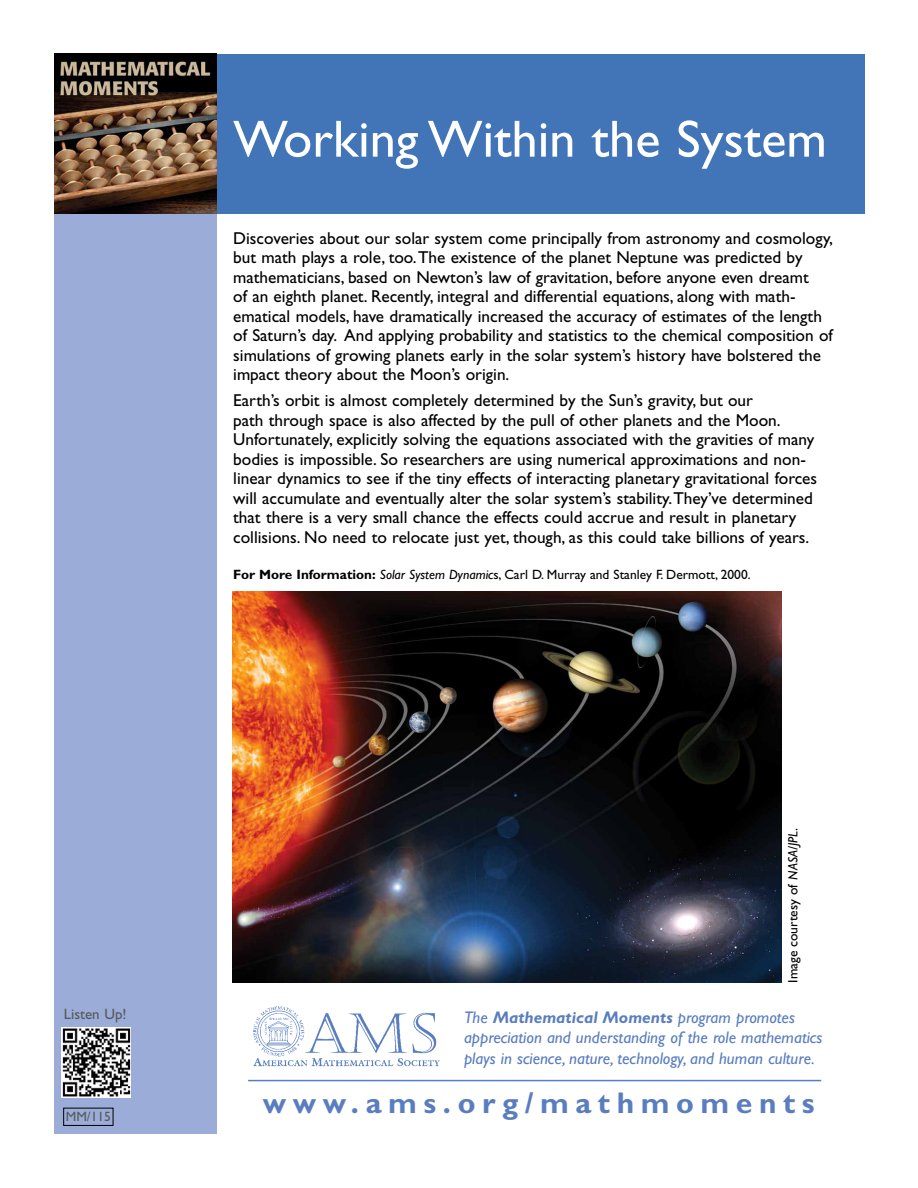
<style>
.page{position:relative;width:918px;height:1188px;background:#fff}
.page>*{position:absolute;margin:0;border:0;box-sizing:border-box;transform-origin:0 0}
.t1{font:52.5px "Gill Sans";color:#fff}
.t2{font:700 30px "Gill Sans";letter-spacing:.22em;color:#597dbf}
.t3{font:17.25px/19.5px "Gill Sans";color:#000}
.t4{font:italic 16.8px/20.2px "Gill Sans";color:#597dbf}
.t5{font:15px "Gill Sans";color:#58595b}
.t6{font:13.5px "Gill Sans";color:#000}
.t7{font:13.5px "Gill Sans";color:#58595b}
.s1{font-weight:700}
.s2{font-style:italic}
</style>
<div class="page">
<div style="left:54px;top:54px;width:162px;height:1080px;background:#9aacd7"></div>
<div style="left:216px;top:54px;width:648px;height:160px;background:#4175b8"></div>
<div style="left:63px;top:1108px;width:50px;height:18px;border:1px solid #000"></div>
<hr style="left:248px;top:1080px;width:573px;height:1px;background:#597dbf">
<img style="left:253px;top:1006px;width:187px;height:61px">
<img style="left:54px;top:54px;width:162px;height:160px">
<img style="left:62px;top:1028px;width:69px;height:69px">
<img style="left:232px;top:592px;width:549px;height:390px">
<p class="t5" style="left:64px;top:1005px;width:64px">Listen Up!</p>
<p class="t7" style="left:66px;top:1109px;width:47px">MM/115</p>
<h1 class="t1" style="left:233px;top:109px;width:595px">Working Within the System</h1>
<p class="t3" style="left:233px;top:228px;width:601px">Discoveries about our solar system come principally from astronomy and cosmology, but math plays a role, too. The existence of the planet Neptune was predicted by mathematicians, based on Newton’s law of gravitation, before anyone even dreamt<br>of an eighth planet. Recently, integral and differential equations, along with math&shy;ematical models, have dramatically increased the accuracy of estimates of the length of Saturn’s day. And applying probability and statistics to the chemical composition of simulations of growing planets early in the solar system’s history have bolstered the impact theory about the Moon’s origin.</p>
<p class="t3" style="left:233px;top:391px;width:585px">Earth’s orbit is almost completely determined by the Sun’s gravity, but our<br>path through space is also affected by the pull of other planets and the Moon.<br>Unfortunately, explicitly solving the equations associated with the gravities of many bodies is impossible. So researchers are using numerical approximations and non&shy;linear dynamics to see if the tiny effects of interacting planetary gravitational forces will accumulate and eventually alter the solar system’s stability. They’ve determined that there is a very small chance the effects could accrue and result in planetary collisions. No need to relocate just yet, though, as this could take billions of years.</p>
<p class="t6" style="left:233px;top:566px;width:519px"><span class="s1">For More Information:</span> <span class="s2">Solar System Dynamic</span>s, Carl D. Murray and Stanley F. Dermott, 2000.</p>
<p class="t6" style="left:785px;top:983px;width:156px;rotate:-90deg">Image courtesy of <span class="s2">NASA/JPL</span>.</p>
<p class="t4" style="left:464px;top:1008px;width:360px">The <span class="s1">Mathematical Moments</span> program promotes appreciation and understanding of the role mathematics plays in science, nature, technology, and human culture.</p>
<h2 class="t2" style="left:263px;top:1085px;width:554px">www.ams.org/mathmoments</h2>
</div>
